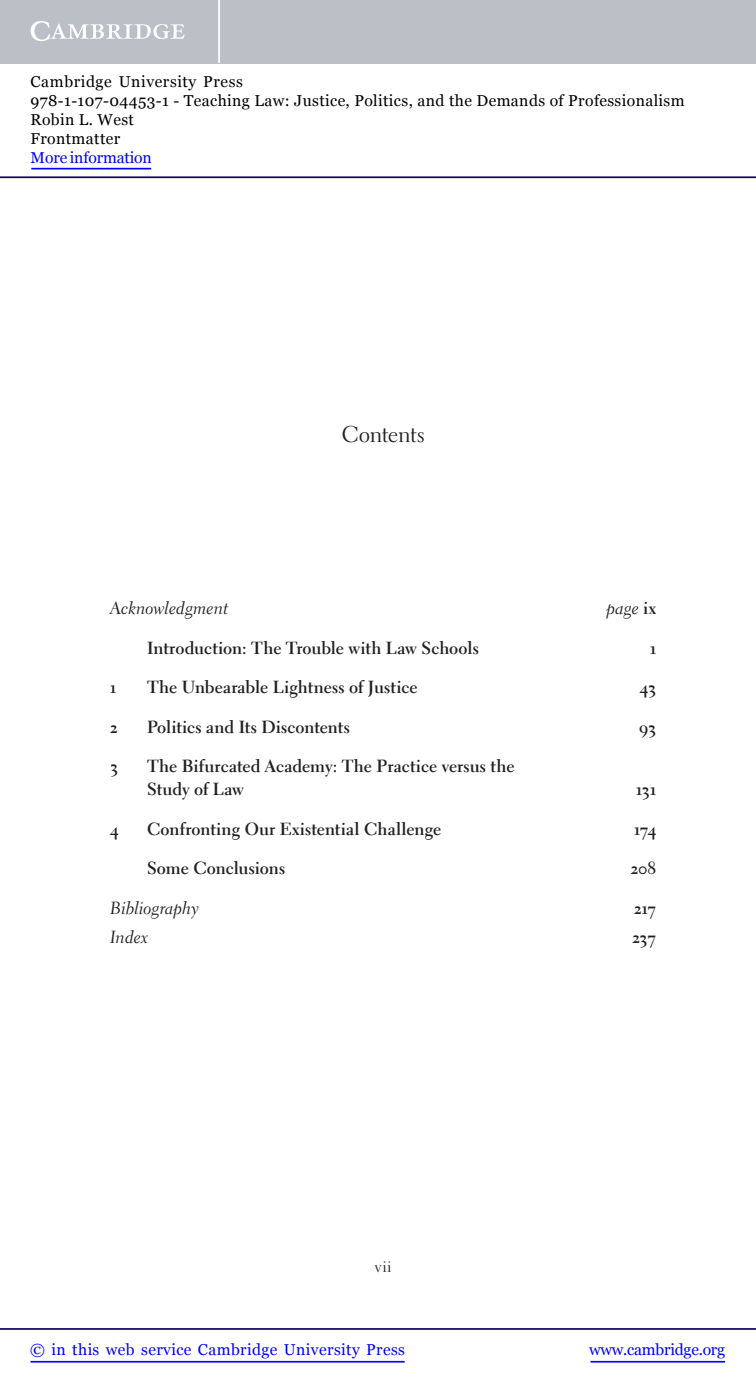
<style>
.page{position:relative;width:756px;height:1388px;background:#fff}
.page>*{position:absolute;margin:0;border:0;box-sizing:border-box;transform-origin:0 0}
.t1{font:22.75px "Electra LT Std";color:#231f20}
.t2{font:700 17.5px/22.8px "Electra LT Std";color:#231f20}
.t3{font:17.5px "Electra LT Std Cursive";color:#231f20}
.t4{font:15.75px/18.9px "Georgia";letter-spacing:.025em;color:#000}
.t5{font:15.75px "Georgia";letter-spacing:.025em;color:#00f}
.t6{font:15.75px "Georgia";letter-spacing:-.015em;color:#00f}
.t7{font:15.75px "Georgia";letter-spacing:-.01em;color:#00f}
.t8{font:15.75px "Electra LT Std";color:#231f20}
.s1{font-family:"Electra LT Std";font-weight:700}
</style>
<div class="page">
<hr style="left:591px;top:1361px;width:134px;height:1px;background:#00f">
<hr style="left:0;top:1328px;width:756px;height:2px;background:#150666">
<hr style="left:31px;top:1361px;width:374px;height:1px;background:#00f">
<div style="left:0;top:0;width:756px;height:63px;background:#bac0c6"></div>
<svg style="left:31px;top:21px;width:154px;height:20px"></svg>
<hr style="left:218px;top:0;width:2px;height:63px;background:#fff">
<hr style="left:0;top:176px;width:756px;height:2px;background:#150666">
<hr style="left:31px;top:168px;width:120px;height:1px;background:#00f">
<p class="t4" style="left:31px;top:72px;width:656px">Cambridge University Press<br>978-1-107-04453-1 - Teaching Law: Justice, Politics, and the Demands of Professionalism Robin L. West<br>Frontmatter</p>
<p class="t7" style="left:31px;top:148px;width:123px">More information</p>
<h1 class="t1" style="left:342px;top:425px;width:84px">Contents</h1>
<p class="t3" style="left:110px;top:601px;width:119px">Acknowledgment</p>
<p class="t3" style="left:606px;top:601px;width:52px">page <span class="s1">ix</span></p>
<p class="t2" style="left:147px;top:638px;width:333px">Introduction: The Trouble with Law Schools</p>
<p class="t2" style="left:650px;top:638px;width:8px">1</p>
<p class="t2" style="left:110px;top:678px;width:8px">1</p>
<p class="t2" style="left:147px;top:678px;width:272px">The Unbearable Lightness of Justice</p>
<p class="t2" style="left:640px;top:678px;width:18px">43</p>
<p class="t2" style="left:110px;top:717px;width:9px">2</p>
<p class="t2" style="left:147px;top:717px;width:204px">Politics and Its Discontents</p>
<p class="t2" style="left:639px;top:717px;width:19px">93</p>
<p class="t2" style="left:110px;top:757px;width:10px">3</p>
<p class="t2" style="left:147px;top:757px;width:369px">The Bifurcated Academy: The Practice versus the<br>Study of Law</p>
<p class="t2" style="left:636px;top:779px;width:22px">131</p>
<p class="t2" style="left:110px;top:819px;width:10px">4</p>
<p class="t2" style="left:147px;top:819px;width:296px">Confronting Our Existential Challenge</p>
<p class="t2" style="left:634px;top:819px;width:24px">174</p>
<p class="t2" style="left:147px;top:858px;width:140px">Some Conclusions</p>
<p class="t2" style="left:631px;top:858px;width:27px">208</p>
<p class="t3" style="left:110px;top:901px;width:90px">Bibliography</p>
<p class="t2" style="left:634px;top:898px;width:24px">217</p>
<p class="t3" style="left:110px;top:929px;width:40px">Index</p>
<p class="t2" style="left:632px;top:927px;width:25px">237</p>
<p class="t8" style="left:375px;top:1260px;width:18px">vii</p>
<p class="t5" style="left:30px;top:1340px;width:376px">© in this web service Cambridge University Press</p>
<p class="t6" style="left:589px;top:1340px;width:137px">www.cambridge.org</p>
</div>
